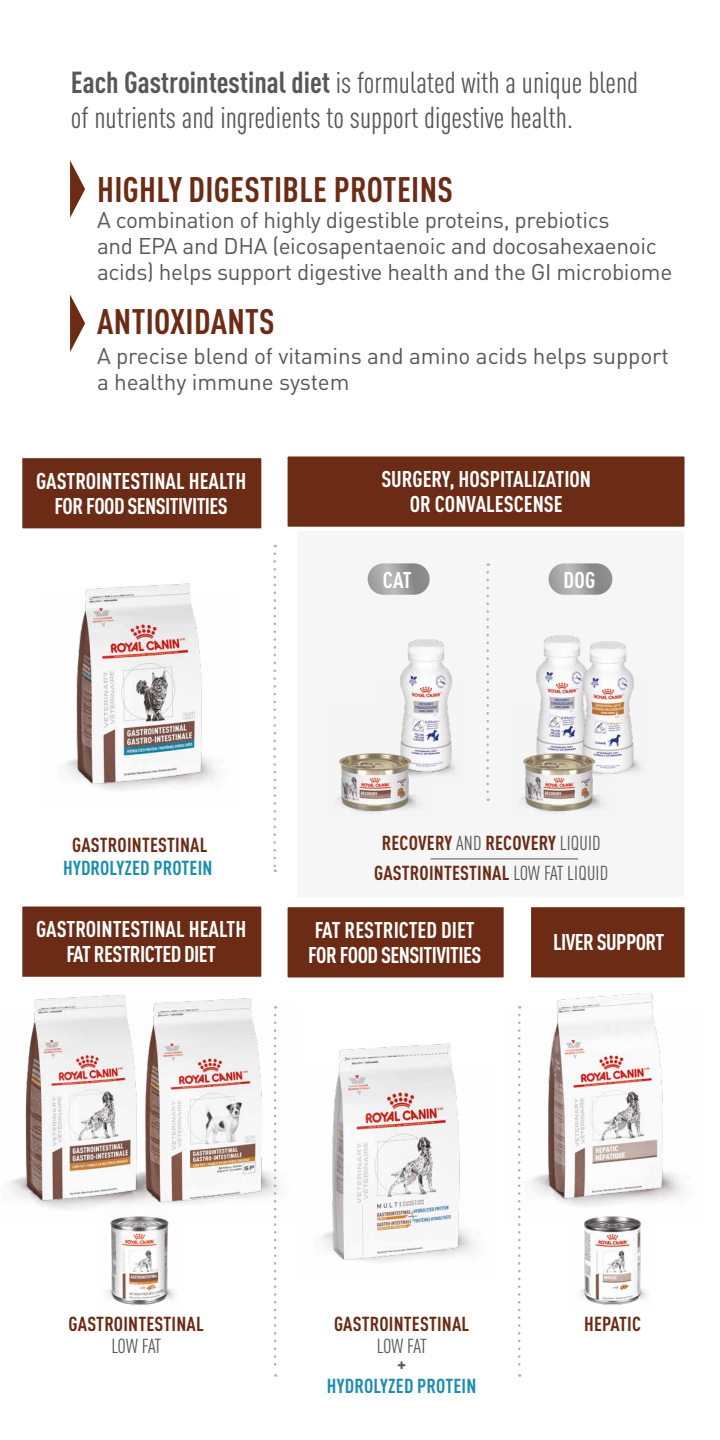
<style>
.page{position:relative;width:720px;height:1440px;background:#fff}
.page>*{position:absolute;margin:0;border:0;box-sizing:border-box;transform-origin:0 0}
.t1{font:700 condensed 35px "DIN Pro";letter-spacing:.01em;color:#6b2b15}
.t2{font:condensed 30px/35px "DIN Pro";color:#575756}
.t3{font:22.5px/26.2px "DIN Pro";letter-spacing:-.015em;color:#575756}
.t4{font:700 condensed 22.5px/25px "DIN Pro";letter-spacing:-.005em;color:#fff;text-align:center}
.t5{font:700 condensed 22.5px/25px "DIN Pro";letter-spacing:-.025em;color:#fff;text-align:center}
.t6{font:700 condensed 20px/30px "DIN Pro";letter-spacing:.01em;color:#6b2b15;text-align:center}
.t7{font:700 condensed 20px "DIN Pro";letter-spacing:.01em;color:#1c8dae}
.t8{font:condensed 20px "DIN Pro";letter-spacing:-.04em;color:#575756}
.t9{font:700 condensed 20px "DIN Pro";color:#575756}
.s1{font-weight:700}
.s2{font-weight:400;color:#575756}
</style>
<div class="page">
<img style="left:518px;top:992px;width:166px;height:215px">
<img style="left:580px;top:1216px;width:69px;height:89px">
<img style="left:107px;top:1243px;width:70px;height:62px">
<svg style="left:274px;top:1280px;width:2px;height:97px"></svg>
<svg style="left:274px;top:554px;width:2px;height:318px"></svg>
<svg style="left:518px;top:1015px;width:3px;height:362px"></svg>
<svg style="left:70px;top:160px;width:15px;height:58px"></svg>
<svg style="left:70px;top:295px;width:15px;height:57px"></svg>
<div style="left:18px;top:902px;width:248px;height:79px;background:#6b2b15;border:4px solid #fff"></div>
<div style="left:527px;top:903px;width:162px;height:79px;background:#6b2b15;border:4px solid #fff"></div>
<div style="left:283px;top:903px;width:225px;height:79px;background:#6b2b15;border:4px solid #fff"></div>
<div style="left:18px;top:454px;width:248px;height:79px;background:#6b2b15;border:4px solid #fff"></div>
<img style="left:65px;top:583px;width:153px;height:208px">
<img style="left:274px;top:1022px;width:251px;height:258px">
<div style="left:297px;top:510px;width:387px;height:387px;background:#f6f6f6"></div>
<hr style="left:430px;top:858px;width:148px;height:1px;background:#575756">
<div style="left:283px;top:452px;width:406px;height:79px;background:#6b2b15;border:4px solid #fff"></div>
<svg style="left:486px;top:572px;width:3px;height:229px"></svg>
<svg style="left:368px;top:563px;width:62px;height:32px;background:#a2a2a2"></svg>
<svg style="left:549px;top:563px;width:63px;height:32px;background:#a1a1a0"></svg>
<img style="left:536px;top:635px;width:105px;height:139px">
<img style="left:400px;top:632px;width:89px;height:152px">
<img style="left:337px;top:704px;width:93px;height:104px">
<img style="left:339px;top:746px;width:71px;height:66px">
<img style="left:521px;top:704px;width:93px;height:104px">
<img style="left:523px;top:746px;width:72px;height:66px">
<img style="left:111px;top:957px;width:236px;height:286px">
<img style="left:7px;top:969px;width:203px;height:258px">
<h2 class="t2" style="left:71px;top:64px;width:569px"><span class="s1">Each Gastrointestinal diet</span> is formulated with a unique blend of nutrients and ingredients to support digestive health.</h2>
<h1 class="t1" style="left:97px;top:164px;width:357px">HIGHLY DIGESTIBLE PROTEINS</h1>
<p class="t3" style="left:97px;top:205px;width:577px">A combination of highly digestible proteins, prebiotics<br>and EPA and DHA (eicosapentaenoic and docosahexaenoic acids) helps support digestive health and the GI microbiome</p>
<h1 class="t1" style="left:97px;top:296px;width:179px">ANTIOXIDANTS</h1>
<p class="t3" style="left:97px;top:341px;width:574px">A precise blend of vitamins and amino acids helps support a healthy immune system</p>
<p class="t4" style="left:36px;top:467px;width:212px">GASTROINTESTINAL HEALTH<br>FOR FOOD SENSITIVITIES</p>
<p class="t4" style="left:381px;top:465px;width:211px">SURGERY, HOSPITALIZATION<br>OR CONVALESCENSE</p>
<p class="t4" style="left:383px;top:566px;width:30px">CAT</p>
<p class="t4" style="left:564px;top:566px;width:33px">DOG</p>
<p class="t6" style="left:72px;top:829px;width:137px">GASTROINTESTINAL</p>
<p class="t7" style="left:63px;top:853px;width:151px">HYDROLYZED PROTEIN</p>
<p class="t4" style="left:36px;top:915px;width:212px">GASTROINTESTINAL HEALTH<br>FAT RESTRICTED DIET</p>
<p class="t6" style="left:374px;top:827px;width:235px">RECOVERY <span class="s2">AND</span> RECOVERY <span class="s2">LIQUID<br></span>GASTROINTESTINAL <span class="s2">LOW FAT LIQUID</span></p>
<p class="t5" style="left:308px;top:916px;width:175px">FAT RESTRICTED DIET<br>FOR FOOD SENSITIVITIES</p>
<p class="t5" style="left:553px;top:928px;width:113px">LIVER SUPPORT</p>
<p class="t6" style="left:69px;top:1307px;width:137px">GASTROINTESTINAL</p>
<p class="t8" style="left:111px;top:1332px;width:52px">LOW FAT</p>
<p class="t6" style="left:334px;top:1307px;width:137px">GASTROINTESTINAL</p>
<p class="t8" style="left:377px;top:1332px;width:52px">LOW FAT</p>
<p class="t9" style="left:397px;top:1349px;width:11px">+</p>
<p class="t7" style="left:327px;top:1371px;width:151px">HYDROLYZED PROTEIN</p>
<p class="t6" style="left:584px;top:1307px;width:58px">HEPATIC</p>
</div>
